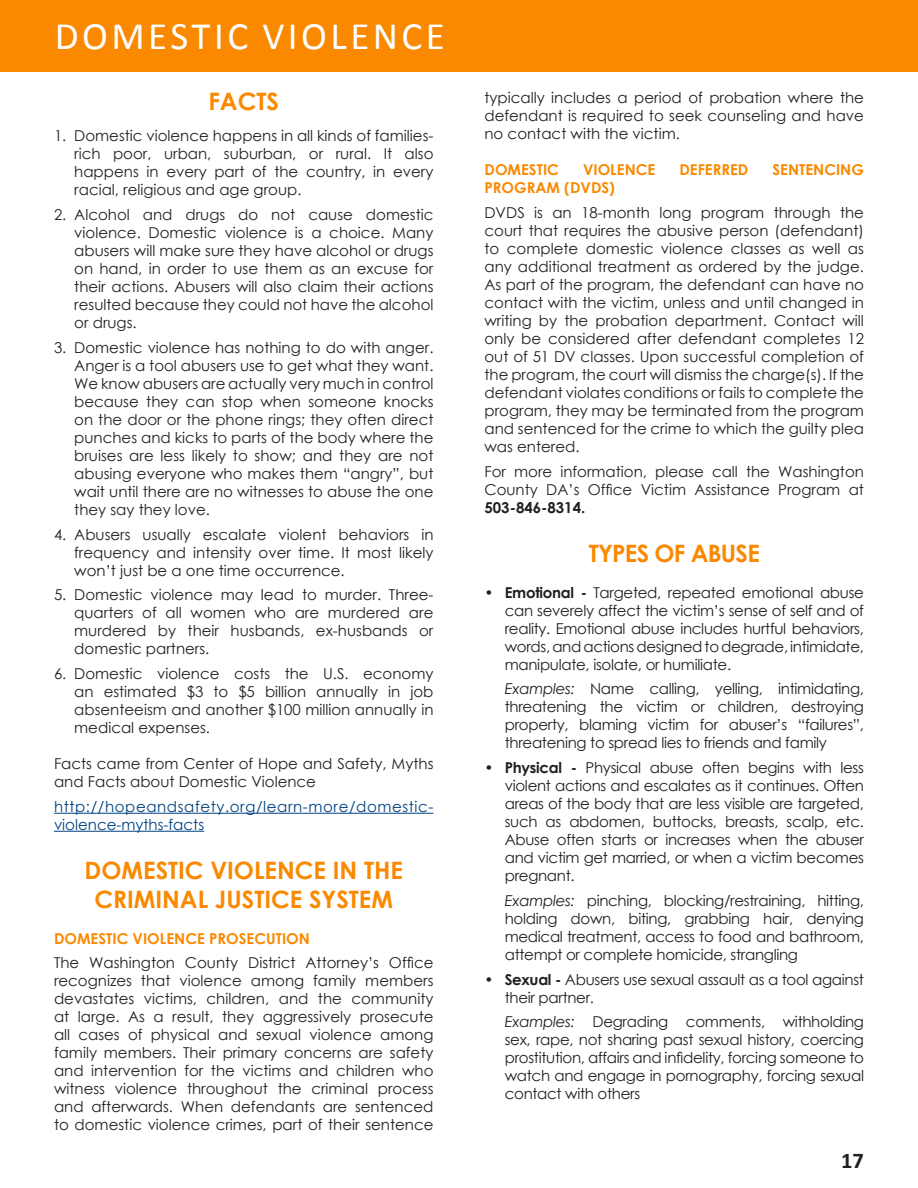
<style>
.page{position:relative;width:918px;height:1188px;background:#fff}
.page>*{position:absolute;margin:0;border:0;box-sizing:border-box;transform-origin:0 0}
.t1{font:39px "Calibri";letter-spacing:.09em;color:#fff}
.Helps_header{font:700 24px/28.8px "Century Gothic";color:#fa8900;text-align:center}
.Helps_header-2{font:700 24px "Century Gothic";letter-spacing:-.03em;color:#fa8900}
.t2{font:700 22.5px "Calibri";color:#231f20}
.Helps_header-3{font:15px/18px "Century Gothic";color:#231f20;text-align:justify}
.Helps_header-4{font:700 15px "Century Gothic";color:#fa8900}
.Helps_header-5{font:15px/18px "Century Gothic";letter-spacing:.04em;color:#014181}
.Helps_header-6{font:15px/18px "Century Gothic";letter-spacing:-.02em;color:#231f20}
.s1{font-weight:700}
.s2{font-style:italic}
</style>
<div class="page">
<hr style="left:54px;top:813px;width:380px;height:1px;background:#014181">
<hr style="left:54px;top:831px;width:150px;height:1px;background:#014181">
<div style="left:0;top:0;width:918px;height:72px;background:#fa8900"></div>
<p class="t1" style="left:55px;top:9px;width:392px">DOMESTIC VIOLENCE</p>
<p class="Helps_header" style="left:208px;top:86px;width:72px">FACTS</p>
<p class="Helps_header-3" style="left:74px;top:127px;width:361px;text-indent:-20px">1. Domestic violence happens in all kinds of families&shy;rich poor, urban, suburban, or rural. It also happens in every part of the country, in every racial, religious and age group.</p>
<p class="Helps_header-3" style="left:74px;top:205px;width:361px;text-indent:-20px">2. Alcohol and drugs do not cause domestic violence. Domestic violence is a choice. Many abusers will make sure they have alcohol or drugs on hand, in order to use them as an excuse for their actions. Abusers will also claim their actions resulted because they could not have the alcohol or drugs.</p>
<p class="Helps_header-3" style="left:74px;top:338px;width:361px;text-indent:-20px">3. Domestic violence has nothing to do with anger.<br>Anger is a tool abusers use to get what they want.<br>We know abusers are actually very much in control because they can stop when someone knocks on the door or the phone rings; they often direct punches and kicks to parts of the body where the bruises are less likely to show; and they are not abusing everyone who makes them “angry”, but wait until there are no witnesses to abuse the one they say they love.</p>
<p class="Helps_header-3" style="left:74px;top:525px;width:361px;text-indent:-20px">4. Abusers usually escalate violent behaviors in frequency and intensity over time. It most likely won’t just be a one time occurrence.</p>
<p class="Helps_header-3" style="left:74px;top:586px;width:361px;text-indent:-20px">5. Domestic violence may lead to murder. Three&shy;quarters of all women who are murdered are murdered by their husbands, ex-husbands or domestic partners.</p>
<p class="Helps_header-3" style="left:74px;top:664px;width:361px;text-indent:-20px">6. Domestic violence costs the U.S. economy an estimated $3 to $5 billion annually in job absenteeism and another $100 million annually in medical expenses.</p>
<p class="Helps_header-3" style="left:54px;top:754px;width:381px">Facts came from Center of Hope and Safety, Myths and Facts about Domestic Violence</p>
<p class="Helps_header-5" style="left:54px;top:797px;width:381px">http://hopeandsafety.org/learn-more/domestic&shy;violence-myths-facts</p>
<p class="Helps_header" style="left:85px;top:855px;width:320px">DOMESTIC VIOLENCE IN THE<br>CRIMINAL JUSTICE SYSTEM</p>
<p class="Helps_header-4" style="left:54px;top:927px;width:257px">DOMESTIC VIOLENCE PROSECUTION</p>
<p class="Helps_header-3" style="left:54px;top:954px;width:381px">The Washington County District Attorney’s Office recognizes that violence among family members devastates victims, children, and the community at large. As a result, they aggressively prosecute all cases of physical and sexual violence among family members. Their primary concerns are safety and intervention for the victims and children who witness violence throughout the criminal process and afterwards. When defendants are sentenced to domestic violence crimes, part of their sentence</p>
<p class="Helps_header-3" style="left:484px;top:88px;width:381px">typically includes a period of probation where the defendant is required to seek counseling and have no contact with the victim.</p>
<p class="Helps_header-4" style="left:484px;top:158px;width:76px">DOMESTIC</p>
<p class="Helps_header-4" style="left:583px;top:158px;width:74px">VIOLENCE</p>
<p class="Helps_header-4" style="left:679px;top:158px;width:71px">DEFERRED</p>
<p class="Helps_header-4" style="left:773px;top:158px;width:93px">SENTENCING</p>
<p class="Helps_header-4" style="left:484px;top:176px;width:132px">PROGRAM (DVDS)</p>
<p class="Helps_header-3" style="left:484px;top:203px;width:381px">DVDS is an 18-month long program through the court that requires the abusive person (defendant) to complete domestic violence classes as well as any additional treatment as ordered by the judge.<br>As part of the program, the defendant can have no contact with the victim, unless and until changed in writing by the probation department. Contact will only be considered after defendant completes 12 out of 51 DV classes. Upon successful completion of the program, the court will dismiss the charge(s). If the defendant violates conditions or fails to complete the program, they may be terminated from the program and sentenced for the crime to which the guilty plea was entered.</p>
<p class="Helps_header-3" style="left:484px;top:462px;width:381px">For more information, please call the Washington County DA’s Office Victim Assistance Program at <span class="s1">503-846-8314.</span></p>
<p class="Helps_header-2" style="left:589px;top:535px;width:173px">TYPES OF ABUSE</p>
<p class="Helps_header-3" style="left:505px;top:583px;width:361px;text-indent:-20px"><span class="s1">• Emotional -</span> Targeted, repeated emotional abuse can severely affect the victim’s sense of self and of reality. Emotional abuse includes hurtful behaviors, words, and actions designed to degrade, intimidate, manipulate, isolate, or humiliate.</p>
<p class="Helps_header-3" style="left:505px;top:680px;width:361px"><span class="s2">Examples:</span> Name calling, yelling, intimidating, threatening the victim or children, destroying property, blaming victim for abuser’s “failures”, threatening to spread lies to friends and family</p>
<p class="Helps_header-3" style="left:505px;top:758px;width:361px;text-indent:-20px"><span class="s1">• Physical -</span> Physical abuse often begins with less violent actions and escalates as it continues. Often areas of the body that are less visible are targeted, such as abdomen, buttocks, breasts, scalp, etc.<br>Abuse often starts or increases when the abuser and victim get married, or when a victim becomes pregnant.</p>
<p class="Helps_header-3" style="left:505px;top:891px;width:361px"><span class="s2">Examples:</span> pinching, blocking/restraining, hitting, holding down, biting, grabbing hair, denying medical treatment, access to food and bathroom, attempt or complete homicide, strangling</p>
<p class="Helps_header-6" style="left:505px;top:970px;width:361px;text-indent:-20px"><span class="s1">• Sexual -</span> Abusers use sexual assault as a tool against their partner.</p>
<p class="Helps_header-3" style="left:505px;top:1013px;width:361px"><span class="s2">Examples:</span> Degrading comments, withholding sex, rape, not sharing past sexual history, coercing prostitution, affairs and infidelity, forcing someone to watch and engage in pornography, forcing sexual contact with others</p>
<h3 class="t2" style="left:841px;top:1144px;width:24px">17</h3>
</div>
